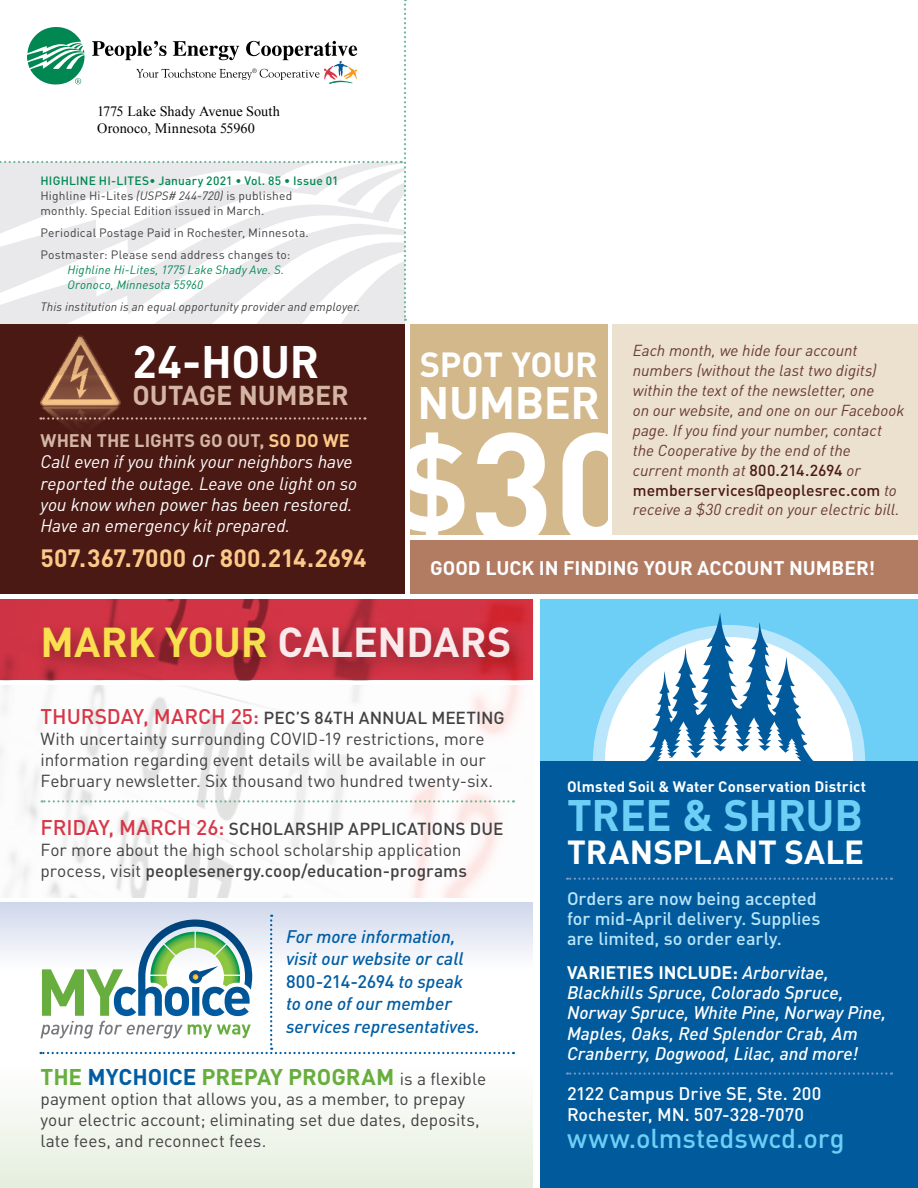
<style>
.page{position:relative;width:918px;height:1188px;background:#fff}
.page>*{position:absolute;margin:0;border:0;box-sizing:border-box;transform-origin:0 0}
.t1{font:700 45px "DIN";letter-spacing:-.01em;color:#fff}
.t2{font:700 43.5px "DIN";letter-spacing:-.01em;color:#6dcff6}
.t3{font:700 41.25px "DIN";letter-spacing:-.005em;color:#fff}
.t4{font:700 34.5px "DIN";letter-spacing:-.005em;color:#fff}
.t5{font:700 33px "DIN";color:#fff}
.t6{font:500 27px "DIN";color:#6dcff6}
.t7{font:700 27px "DIN";letter-spacing:-.005em;color:#d4b5a3}
.t8{font:700 24.75px "DIN";letter-spacing:.005em;color:#fdc98a}
.t9{font:700 22.5px "DIN";letter-spacing:-.005em;color:#67ae3e}
.t10{font:700 19.5px "DIN";letter-spacing:-.005em;color:#fff}
.t11{font:italic 500 18px/20.2px "DIN";color:#fff}
.t12{font:italic 18px/21.3px "DIN";letter-spacing:-.005em;color:#fff}
.t13{font:italic 500 18px/22.5px "DIN";color:#005da4}
.t14{font:500 18px/20.2px "DIN";color:#b9e6fa}
.t15{font:500 18px/20.2px "DIN";color:#fff}
.t16{font:17.25px/21px "DIN";color:#414042}
.t17{font:500 17.25px/21px "DIN";color:#414042}
.t18{font:italic 15.75px/20px "DIN";color:#673a33}
.t19{font:700 15px "DIN";letter-spacing:.01em;color:#fff}
.t20{font:14.25px/17.2px "Times New Roman";letter-spacing:.005em;color:#000}
.t21{font:12px/15px "DIN";letter-spacing:.015em;color:#414042}
.t22{font:italic 12px/15px "DIN";letter-spacing:.015em;color:#008752}
.t23{font:italic 12px "DIN";letter-spacing:.015em;color:#414042}
.s1{font-weight:500;color:#008752}
.s2{font-style:italic}
.s3{font-weight:700;font-style:normal;color:#d4b5a3}
.s4{font-weight:700;font-style:normal;color:#fdc98a}
.s5{font-weight:400;font-style:italic;color:#fff}
.s6{font-weight:500;font-style:normal;color:#4a1913}
.s7{color:#fff450}
.s8{font-weight:500;font-size:21px;color:#d73647}
.s9{font-weight:500}
.s10{font-size:21px;color:#d73647}
.s11{font-weight:400}
.s12{font-style:normal}
.s13{color:#005da4}
.s14{font-weight:400;font-size:17.25px;color:#414042}
.s15{font-weight:700;font-style:normal}
</style>
<div class="page">
<div style="left:0;top:1066px;width:533px;height:122px;background:linear-gradient(to bottom,#fefefe,#e5efde)"></div>
<div style="left:0;top:902px;width:533px;height:68px;background:linear-gradient(to bottom,#cfd7ea,#fdfefe)"></div>
<div style="left:410px;top:324px;width:198px;height:211px;background:#d2b88b"></div>
<svg style="left:410px;top:432px;width:55px;height:103px"></svg>
<svg style="left:476px;top:432px;width:137px;height:103px"></svg>
<div style="left:410px;top:540px;width:508px;height:54px;background:#b27c63"></div>
<div style="left:0;top:324px;width:405px;height:270px;background:#4a1913"></div>
<img style="left:39px;top:335px;width:82px;height:91px">
<svg style="left:40px;top:417px;width:325px;height:3px"></svg>
<div style="left:613px;top:324px;width:305px;height:211px;background:#ece0ce"></div>
<svg style="left:0;top:0;width:406px;height:321px"></svg>
<div style="left:540px;top:599px;width:378px;height:162px;background:#6dcff6"></div>
<div style="left:593px;top:625px;width:272px;height:272px;background:#b9e6fa;border-radius:50%"></div>
<div style="left:605px;top:637px;width:248px;height:248px;background:#fff;border-radius:50%"></div>
<svg style="left:644px;top:613px;width:170px;height:148px"></svg>
<div style="left:540px;top:761px;width:378px;height:427px;background:#005a9c"></div>
<svg style="left:567px;top:878px;width:325px;height:2px"></svg>
<svg style="left:567px;top:1072px;width:325px;height:3px"></svg>
<svg style="left:40px;top:915px;width:474px;height:139px"></svg>
<img style="left:0;top:685px;width:521px;height:212px">
<div style="left:0;top:599px;width:533px;height:81px;background:#d73647"></div>
<div style="left:35px;top:619px;width:496px;height:60px;background:#000;opacity:.35"></div>
<svg style="left:42px;top:800px;width:472px;height:3px"></svg>
<p class="t20" style="left:97px;top:102px;width:184px">1775 Lake Shady Avenue South<br>Oronoco, Minnesota 55960</p>
<p class="t21" style="left:40px;top:173px;width:300px"><span class="s1">HIGHLINE HI-LITES• January 2021 • Vol. 85 • Issue 01<br></span>Highline Hi-Lites <span class="s2">(USPS# 244-720)</span> is published monthly. Special Edition issued in March.</p>
<p class="t21" style="left:40px;top:222px;width:270px;line-height:21.8px">Periodical Postage Paid in Rochester, Minnesota.<br>Postmaster: Please send address changes to:</p>
<p class="t22" style="left:68px;top:262px;width:218px">Highline Hi-Lites, 1775 Lake Shady Ave. S.<br>Oronoco, Minnesota 55960</p>
<p class="t23" style="left:40px;top:299px;width:322px">This institution is an equal opportunity provider and employer.</p>
<h1 class="t1" style="left:133px;top:332px;width:188px">24-HOUR</h1>
<h3 class="t7" style="left:133px;top:378px;width:218px">OUTAGE NUMBER</h3>
<p class="t12" style="left:40px;top:429px;width:318px"><span class="s3">WHEN THE LIGHTS GO OUT,</span> <span class="s4">SO DO WE </span>Call even if you think your neighbors have reported the outage. Leave one light on so you know when power has been restored.<br>Have an emergency kit prepared.</p>
<h3 class="t8" style="left:40px;top:542px;width:328px">507.367.7000 <span class="s5">or</span> 800.214.2694</h3>
<h3 class="t4" style="left:420px;top:341px;width:180px">SPOT YOUR</h3>
<h1 class="t1" style="left:418px;top:373px;width:184px">NUMBER</h1>
<p class="t18" style="left:633px;top:340px;width:273px">Each month, we hide four account numbers (without the last two digits) within the text of the newsletter, one<br>on our website, and one on our Facebook page. If you find your number, contact the Cooperative by the end of the current month at <span class="s6">800.214.2694</span> or <span class="s6">memberservices@peoplesrec.com</span> to receive a $30 credit on your electric bill.</p>
<p class="t10" style="left:430px;top:555px;width:446px">GOOD LUCK IN FINDING YOUR ACCOUNT NUMBER!</p>
<h3 class="t3" style="left:40px;top:615px;width:472px"><span class="s7">MARK YOUR</span> CALENDARS</h3>
<p class="t16" style="left:40px;top:707px;width:466px"><span class="s8">THURSDAY, MARCH 25:</span> <span class="s9">PEC’S 84TH ANNUAL MEETING </span>With uncertainty surrounding COVID-19 restrictions, more information regarding event details will be available in our February newsletter. Six thousand two hundred twenty-six.</p>
<p class="t17" style="left:40px;top:818px;width:464px"><span class="s10">FRIDAY, MARCH 26:</span> SCHOLARSHIP APPLICATIONS DUE<br><span class="s11">For more about the high school scholarship application process, visit</span> peoplesenergy.coop/education-programs</p>
<p class="t13" style="left:286px;top:924px;width:195px">For more information, visit our website or call<br><span class="s12">800-214-2694</span> to speak to one of our member services representatives.</p>
<h3 class="t9" style="left:40px;top:1062px;width:447px">THE <span class="s13">MYCHOICE</span> PREPAY PROGRAM <span class="s14">is a flexible</span></h3>
<p class="t16" style="left:40px;top:1088px;width:441px">payment option that allows you, as a member, to prepay your electric account; eliminating set due dates, deposits, late fees, and reconnect fees.</p>
<p class="t19" style="left:567px;top:777px;width:301px">Olmsted Soil &amp; Water Conservation District</p>
<h2 class="t2" style="left:567px;top:787px;width:297px">TREE &amp; SHRUB</h2>
<h3 class="t5" style="left:567px;top:831px;width:299px">TRANSPLANT SALE</h3>
<p class="t14" style="left:567px;top:887px;width:255px">Orders are now being accepted for mid-April delivery. Supplies are limited, so order early.</p>
<p class="t11" style="left:567px;top:962px;width:321px"><span class="s15">VARIETIES INCLUDE:</span> Arborvitae, Blackhills Spruce, Colorado Spruce, Norway Spruce, White Pine, Norway Pine, Maples, Oaks, Red Splendor Crab, Am Cranberry, Dogwood, Lilac, and more!</p>
<p class="t15" style="left:567px;top:1083px;width:256px">2122 Campus Drive SE, Ste. 200<br>Rochester, MN. 507-328-7070</p>
<h3 class="t6" style="left:567px;top:1120px;width:279px">www.olmstedswcd.org</h3>
</div>
